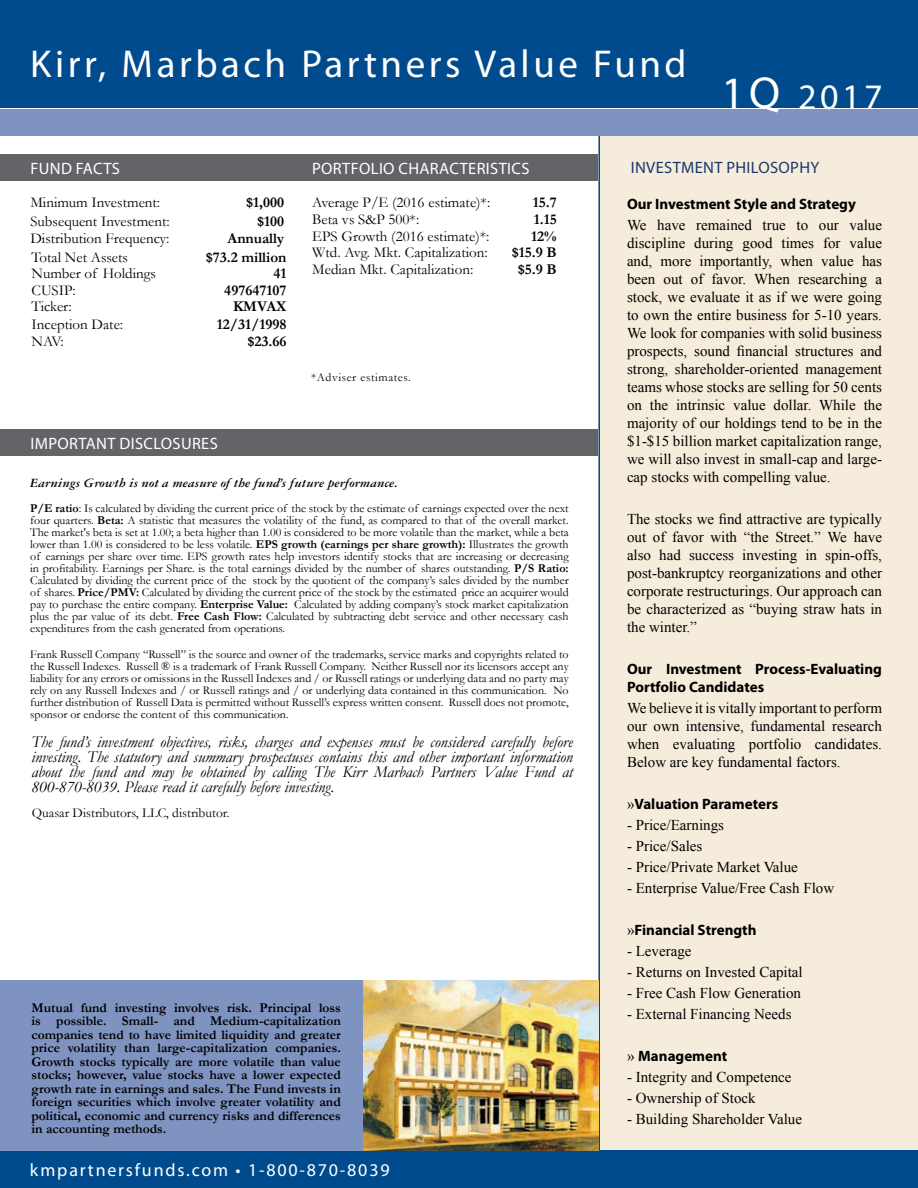
<style>
.page{position:relative;width:918px;height:1188px;background:#fff}
.page>*{position:absolute;margin:0;border:0;box-sizing:border-box;transform-origin:0 0}
.t1{font:39px "Myriad Pro";letter-spacing:.09em;color:#fff}
.t2{font:36px "Myriad Pro";color:#fff}
.t3{font:18px "Myriad Pro";letter-spacing:.1em;color:#fff}
.t4{font:italic 16.5px/15px "Garamond";letter-spacing:-.005em;color:#000;text-align:justify}
.t5{font:16.5px "Myriad Pro";letter-spacing:.02em;color:#fff}
.t6{font:16.5px "Myriad Pro";letter-spacing:.02em;color:#1b386d}
.t7{font:15px/18px "Times New Roman";color:#000;text-align:justify}
.t8{font:15px "Garamond";color:#000}
.t9{font:700 15px/18px "Myriad Pro";color:#000}
.t10{font:700 15px "Garamond";color:#000}
.t11{font:700 13.5px/13.5px "Garamond";color:#000;text-align:justify}
.t12{font:italic 700 13.5px "Garamond Three";color:#000}
.t13{font:13.5px "Garamond";color:#000}
.t14{font:12px/12px "Garamond";color:#000;text-align:justify}
.t15{font:12px "Garamond";letter-spacing:.05em;color:#000}
.s1{font-size:45px}
.s2{font-weight:700}
.s3{font-family:"Times New Roman";font-weight:400}
</style>
<div class="page">
<div style="left:0;top:154px;width:918px;height:27px;background:#636467"></div>
<div style="left:0;top:429px;width:918px;height:27px;background:#636467"></div>
<div style="left:598px;top:114px;width:320px;height:1037px;background:#f5ecdc"></div>
<div style="left:0;top:1151px;width:918px;height:37px;background:#004b8d"></div>
<hr style="left:598px;top:131px;width:2px;height:1023px;background:#004b8d">
<div style="left:0;top:0;width:918px;height:107px;background:#004b8d"></div>
<div style="left:0;top:109px;width:918px;height:27px;background:#7e93c0"></div>
<div style="left:0;top:980px;width:363px;height:171px;background:#7e93c0"></div>
<img style="left:363px;top:980px;width:235px;height:171px">
<h1 class="t1" style="left:30px;top:40px;width:658px">Kirr, Marbach Partners Value Fund</h1>
<h2 class="t2" style="left:722px;top:74px;width:163px"><span class="s1">1Q</span> 2017</h2>
<h3 class="t5" style="left:31px;top:159px;width:89px">Fund Facts</h3>
<p class="t8" style="left:30px;top:193px;width:131px">Minimum Investment:</p>
<p class="t10" style="left:246px;top:192px;width:39px">$1,000</p>
<p class="t8" style="left:30px;top:211px;width:141px">Subsequent Investment:</p>
<p class="t10" style="left:257px;top:211px;width:29px">$100</p>
<p class="t8" style="left:30px;top:229px;width:141px">Distribution Frequency:</p>
<p class="t10" style="left:228px;top:228px;width:58px">Annually</p>
<p class="t8" style="left:32px;top:247px;width:98px">Total Net Assets</p>
<p class="t10" style="left:206px;top:247px;width:82px">$73.2 million</p>
<p class="t8" style="left:32px;top:264px;width:126px">Number of Holdings</p>
<p class="t10" style="left:274px;top:263px;width:14px">41</p>
<p class="t8" style="left:32px;top:280px;width:46px">CUSIP:</p>
<p class="t10" style="left:224px;top:280px;width:64px">497647107</p>
<p class="t8" style="left:32px;top:297px;width:42px">Ticker:</p>
<p class="t10" style="left:233px;top:297px;width:55px">KMVAX</p>
<p class="t8" style="left:32px;top:314px;width:93px">Inception Date:</p>
<p class="t10" style="left:217px;top:314px;width:71px">12/31/1998</p>
<p class="t8" style="left:32px;top:331px;width:34px">NAV:</p>
<p class="t10" style="left:247px;top:331px;width:41px">$23.66</p>
<h3 class="t5" style="left:31px;top:433px;width:98px">Important Disc</h3>
<h3 class="t5" style="left:153px;top:433px;width:57px">losures</h3>
<h3 class="t5" style="left:312px;top:159px;width:20px">PORTFOL</h3>
<h3 class="t5" style="left:379px;top:159px;width:41px">IO CHARA</h3>
<h3 class="t5" style="left:449px;top:159px;width:82px">CTERISTICS</h3>
<p class="t8" style="left:312px;top:193px;width:180px">Average P/E (2016 estimate)*:</p>
<p class="t10" style="left:533px;top:192px;width:25px">15.7</p>
<p class="t8" style="left:312px;top:209px;width:109px">Beta vs S&amp;P 500*:</p>
<p class="t10" style="left:534px;top:209px;width:24px">1.15</p>
<p class="t8" style="left:312px;top:226px;width:179px">EPS Growth (2016 estimate)*:</p>
<p class="t10" style="left:531px;top:226px;width:27px">12%</p>
<p class="t8" style="left:312px;top:242px;width:177px">Wtd. Avg. Mkt. Capitalization:</p>
<p class="t10" style="left:512px;top:242px;width:46px">$15.9 B</p>
<p class="t8" style="left:312px;top:259px;width:163px">Median Mkt. Capitalization:</p>
<p class="t10" style="left:518px;top:259px;width:40px">$5.9 B</p>
<p class="t15" style="left:311px;top:370px;width:101px">*Adviser estimates.</p>
<p class="t12" style="left:30px;top:475px;width:369px">Earnings Growth is not a measure of the fund’s future performance.</p>
<p class="t14" style="left:30px;top:502px;width:540px"><span class="s2">P/E ratio</span>: Is calculated by dividing the current price of the stock by the estimate of earnings expected over the next four quarters. <span class="s2">Beta:</span> A statistic that measures the volatility of the fund, as compared to that of the overall market.<br>The market's beta is set at 1.00; a beta higher than 1.00 is considered to be more volatile than the market, while a beta lower than 1.00 is considered to be less volatile. <span class="s2">EPS growth (earnings per share growth):</span> Illustrates the growth of earnings per share over time. EPS growth rates help investors identify stocks that are increasing or decreasing in profitability. Earnings per Share. is the total earnings divided by the number of shares outstanding. <span class="s2">P/S Ratio:<br></span>Calculated by dividing the current price of the stock by the quotient of the company’s sales divided by the number of shares. <span class="s2">Price/PMV:</span> Calculated by dividing the current price of the stock by the estimated price an acquirer would pay to purchase the entire company. <span class="s2">Enterprise Value:</span> Calculated by adding company’s stock market capitalization plus the par value of its debt. <span class="s2">Free Cash Flow:</span> Calculated by subtracting debt service and other necessary cash expenditures from the cash generated from operations.</p>
<p class="t14" style="left:30px;top:648px;width:540px">Frank Russell Company “Russell” is the source and owner of the trademarks, service marks and copyrights related to the Russell Indexes. Russell ® is a trademark of Frank Russell Company. Neither Russell nor its licensors accept any liability for any errors or omissions in the Russell Indexes and / or Russell ratings or underlying data and no party may rely on any Russell Indexes and / or Russell ratings and / or underlying data contained in this communication. No further distribution of Russell Data is permitted without Russell’s express written consent. Russell does not promote, sponsor or endorse the content of this communication.</p>
<p class="t4" style="left:32px;top:734px;width:543px">The fund’s investment objectives, risks, charges and expenses must be considered carefully before investing. The statutory and summary prospectuses contains this and other important information about the fund and may be obtained by calling The Kirr Marbach Partners Value Fund at 800-870-8039. Please read it carefully before investing.</p>
<p class="t13" style="left:32px;top:804px;width:200px">Quasar Distributors, LLC, distributor.</p>
<p class="t11" style="left:32px;top:1001px;width:311px">Mutual fund investing involves risk. Principal loss is possible. Small- and Medium-capitalization companies tend to have limited liquidity and greater price volatility than large-capitalization companies.<br>Growth stocks typically are more volatile than value stocks; however, value stocks have a lower expected growth rate in earnings and sales. The Fund invests in foreign securities which involve greater volatility and political, economic and currency risks and differences in accounting methods.</p>
<h3 class="t3" style="left:30px;top:1159px;width:361px">kmpartnersfunds.com • 1-800-870-8039</h3>
<h3 class="t6" style="left:631px;top:158px;width:15px">Inves</h3>
<h3 class="t6" style="left:673px;top:158px;width:20px">tmen</h3>
<h3 class="t6" style="left:714px;top:158px;width:106px">t Philosophy</h3>
<p class="t9" style="left:627px;top:195px;width:230px">Our Investment Style and Strategy</p>
<p class="t7" style="left:627px;top:216px;width:257px">We have remained true to our value discipline during good times for value and, more importantly, when value has been out of favor. When researching a stock, we evaluate it as if we were going to own the entire business for 5-10 years.<br>We look for companies with solid business prospects, sound financial structures and strong, shareholder-oriented management teams whose stocks are selling for 50 cents on the intrinsic value dollar. While the majority of our holdings tend to be in the $1-$15 billion market capitalization range, we will also invest in small-cap and large&shy;cap stocks with compelling value.</p>
<p class="t7" style="left:627px;top:510px;width:257px">The stocks we find attractive are typically out of favor with “the Street.” We have also had success investing in spin-offs, post-bankruptcy reorganizations and other corporate restructurings. Our approach can be characterized as “buying straw hats in the winter.”</p>
<p class="t9" style="left:627px;top:660px;width:256px">Our Investment Process-Evaluating<br>Portfolio Candidates</p>
<p class="t7" style="left:627px;top:699px;width:257px">We believe it is vitally important to perform our own intensive, fundamental research when evaluating portfolio candidates.<br>Below are key fundamental factors.</p>
<p class="t9" style="left:627px;top:795px;width:153px"><span class="s3">»</span>Valuation Parameters</p>
<p class="t7" style="left:627px;top:816px;width:99px">- Price/Earnings</p>
<p class="t7" style="left:627px;top:837px;width:77px">- Price/Sales</p>
<p class="t7" style="left:627px;top:858px;width:172px">- Price/Private Market Value</p>
<p class="t7" style="left:627px;top:879px;width:209px">- Enterprise Value/Free Cash Flow</p>
<p class="t9" style="left:627px;top:921px;width:131px"><span class="s3">»</span>Financial Strength</p>
<p class="t7" style="left:627px;top:942px;width:66px">- Leverage</p>
<p class="t7" style="left:627px;top:963px;width:177px">- Returns on Invested Capital</p>
<p class="t7" style="left:627px;top:984px;width:176px">- Free Cash Flow Generation</p>
<p class="t7" style="left:627px;top:1005px;width:166px">- External Financing Needs</p>
<p class="t9" style="left:627px;top:1047px;width:102px"><span class="s3">»</span> Management</p>
<p class="t7" style="left:627px;top:1068px;width:166px">- Integrity and Competence</p>
<p class="t7" style="left:627px;top:1089px;width:130px">- Ownership of Stock</p>
<p class="t7" style="left:627px;top:1110px;width:177px">- Building Shareholder Value</p>
</div>
